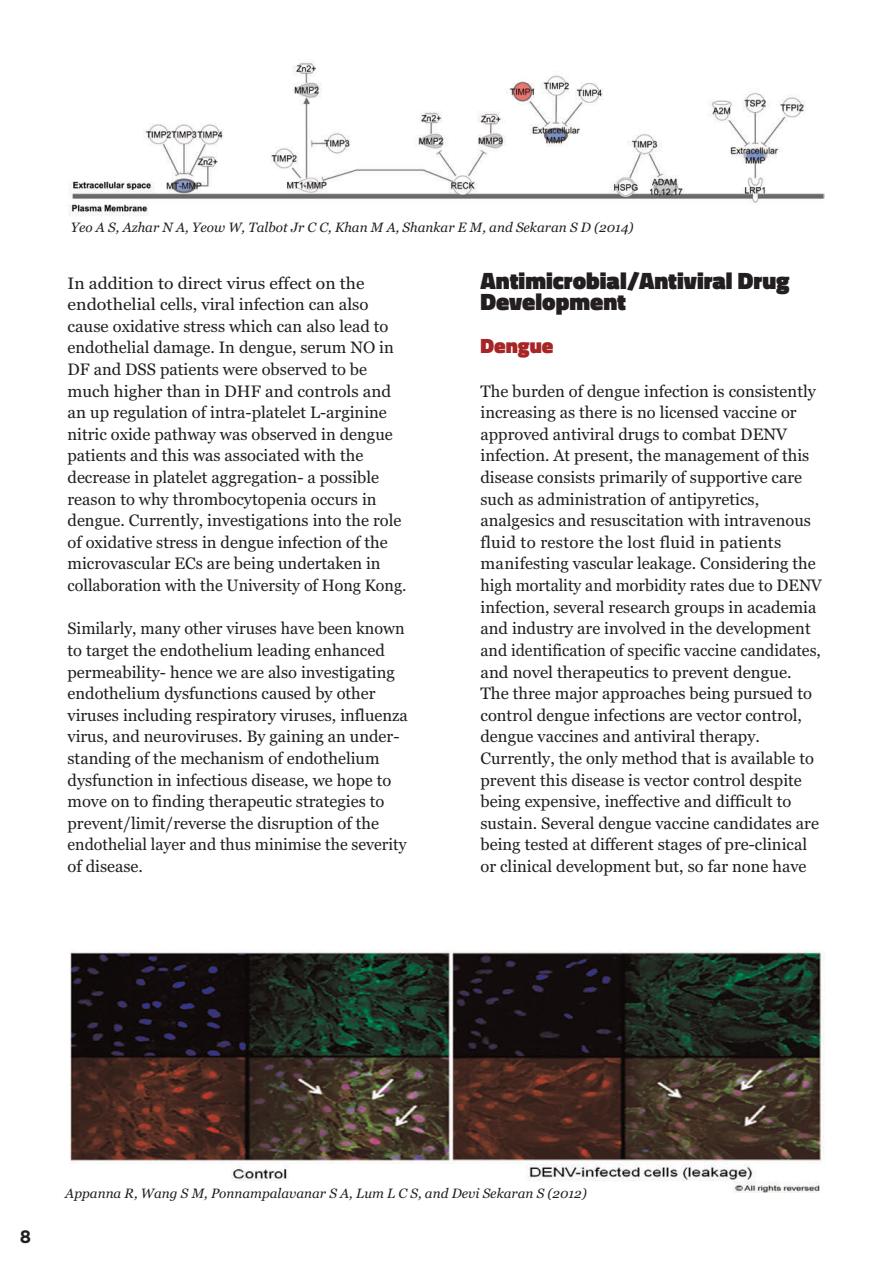
<style>
.page{position:relative;width:893px;height:1263px;background:#fff}
.page>*{position:absolute;margin:0;border:0;box-sizing:border-box;transform-origin:0 0}
.t1{font:900 24px/21.6px "Titillium";color:#231f20}
.t2{font:900 21px "Titillium";color:#a72427}
.t3{font:700 18px "Gotham";color:#231f20}
.t4{font:16.5px/21.6px "Georgia";color:#231f20}
.t5{font:16.5px/21.6px "Georgia";color:#231f20;scale:1.06 1}
.t6{font:italic 13.5px "Georgia";color:#231f20}
</style>
<div class="page">
<img style="left:68px;top:62px;width:757px;height:154px">
<img style="left:70px;top:950px;width:754px;height:243px">
<p class="t6" style="left:71px;top:219px;width:564px">Yeo A S, Azhar N A, Yeow W, Talbot Jr C C, Khan M A, Shankar E M, and Sekaran S D (2014)</p>
<p class="t5" style="left:68px;top:272px;width:321px">In addition to direct virus effect on the endothelial cells, viral infection can also cause oxidative stress which can also lead to endothelial damage. In dengue, serum NO in DF and DSS patients were observed to be much higher than in DHF and controls and an up regulation of intra-platelet L-arginine nitric oxide pathway was observed in dengue patients and this was associated with the decrease in platelet aggregation- a possible reason to why thrombocytopenia occurs in dengue. Currently, investigations into the role of oxidative stress in dengue infection of the microvascular ECs are being undertaken in collaboration with the University of Hong Kong.</p>
<p class="t4" style="left:68px;top:618px;width:342px">Similarly, many other viruses have been known to target the endothelium leading enhanced permeability- hence we are also investigating endothelium dysfunctions caused by other viruses including respiratory viruses, influenza virus, and neuroviruses. By gaining an under&shy;standing of the mechanism of endothelium dysfunction in infectious disease, we hope to move on to finding therapeutic strategies to prevent/limit/reverse the disruption of the endothelial layer and thus minimise the severity of disease.</p>
<h1 class="t1" style="left:480px;top:272px;width:311px">Antimicrobial/Antiviral Drug<br>Development</h1>
<p class="t2" style="left:480px;top:339px;width:74px">Dengue</p>
<p class="t4" style="left:480px;top:380px;width:343px">The burden of dengue infection is consistently increasing as there is no licensed vaccine or approved antiviral drugs to combat DENV infection. At present, the management of this disease consists primarily of supportive care such as administration of antipyretics, analgesics and resuscitation with intravenous fluid to restore the lost fluid in patients manifesting vascular leakage. Considering the high mortality and morbidity rates due to DENV infection, several research groups in academia and industry are involved in the development and identification of specific vaccine candidates, and novel therapeutics to prevent dengue.<br>The three major approaches being pursued to control dengue infections are vector control, dengue vaccines and antiviral therapy.<br>Currently, the only method that is available to prevent this disease is vector control despite being expensive, ineffective and difficult to sustain. Several dengue vaccine candidates are being tested at different stages of pre-clinical or clinical development but, so far none have</p>
<p class="t3" style="left:20px;top:1230px;width:13px">8</p>
<p class="t6" style="left:65px;top:1185px;width:523px">Appanna R, Wang S M, Ponnampalavanar S A, Lum L C S, and Devi Sekaran S (2012)</p>
</div>
